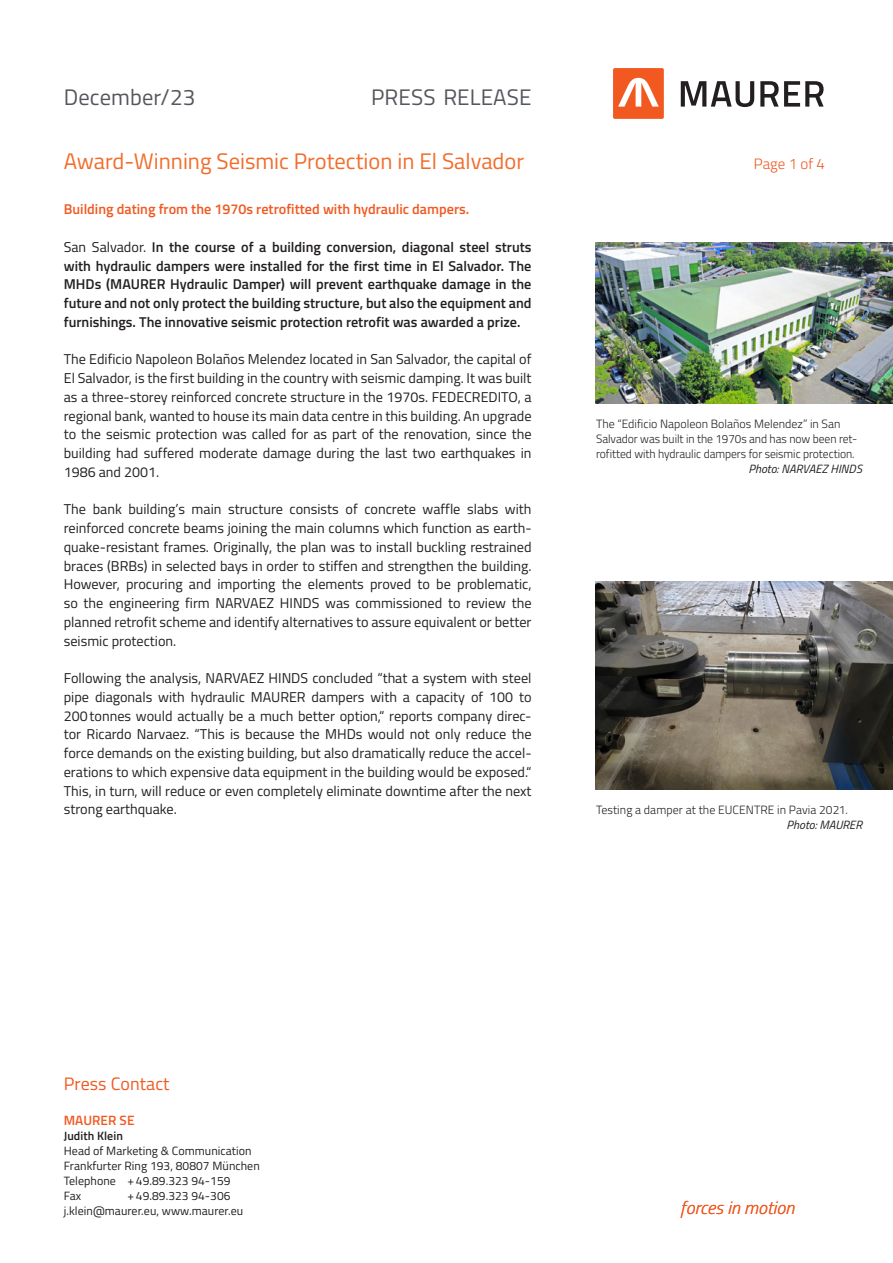
<style>
.page{position:relative;width:893px;height:1263px;background:#fff}
.page>*{position:absolute;margin:0;border:0;box-sizing:border-box;transform-origin:0 0}
.t1{font:22.5px "Titillium";color:#f36c2a}
.t2{font:22.5px "Titillium";letter-spacing:.005em;color:#54575c}
.t3{font:italic 300 18px "Titillium";letter-spacing:.005em;color:#f15921}
.t4{font:18px "Titillium";letter-spacing:.005em;color:#f15921}
.t5{font:300 15px "Titillium";color:#f15921}
.t6{font:14.25px/18.8px "Titillium";color:#231f20;text-align:justify}
.t7{font:600 14.25px/18.8px "Titillium";color:#231f20;text-align:justify}
.t8{font:600 14.25px "Titillium";color:#f15921}
.t9{font:600 13.5px "Titillium";letter-spacing:.005em;color:#f15921}
.t10{font:300 12px/15px "Titillium";letter-spacing:-.005em;color:#231f20}
.t11{font:12px/15px "Titillium";letter-spacing:.005em;color:#231f20}
.t12{font:italic 12px "Titillium";color:#231f20}
.t13{font:600 12px "Titillium";letter-spacing:.005em;color:#231f20}
.s1{font-weight:400}
</style>
<div class="page">
<div style="left:613px;top:68px;width:51px;height:51px;background:#f15921;border-radius:2px"></div>
<svg style="left:681px;top:81px;width:73px;height:26px"></svg>
<svg style="left:760px;top:81px;width:64px;height:26px"></svg>
<svg style="left:618px;top:78px;width:41px;height:29px"></svg>
<img style="left:595px;top:582px;width:298px;height:208px">
<img style="left:595px;top:242px;width:298px;height:162px">
<h1 class="t2" style="left:64px;top:81px;width:133px">December/23</h1>
<h1 class="t2" style="left:371px;top:81px;width:162px">PRESS RELEASE</h1>
<h1 class="t1" style="left:64px;top:144px;width:462px">Award-Winning Seismic Protection in El Salvador</h1>
<p class="t8" style="left:64px;top:199px;width:407px">Building dating from the 1970s retrofitted with hydraulic dampers.</p>
<p class="t7" style="left:64px;top:237px;width:469px"><span class="s1">San Salvador.</span> In the course of a building conversion, diagonal steel struts with hydraulic dampers were installed for the first time in El Salvador. The MHDs (MAURER Hydraulic Damper) will prevent earthquake damage in the future and not only protect the building structure, but also the equipment and furnishings. The innovative seismic protection retrofit was awarded a prize.</p>
<p class="t6" style="left:64px;top:349px;width:469px">The Edificio Napoleon Bolaños Melendez located in San Salvador, the capital of El Salvador, is the first building in the country with seismic damping. It was built as a three-storey reinforced concrete structure in the 1970s. FEDECREDITO, a regional bank, wanted to house its main data centre in this building. An upgrade to the seismic protection was called for as part of the renovation, since the building had suffered moderate damage during the last two earthquakes in 1986 and 2001.</p>
<p class="t6" style="left:64px;top:499px;width:469px">The bank building’s main structure consists of concrete waffle slabs with reinforced concrete beams joining the main columns which function as earth&shy;quake-resistant frames. Originally, the plan was to install buckling restrained braces (BRBs) in selected bays in order to stiffen and strengthen the building.<br>However, procuring and importing the elements proved to be problematic, so the engineering firm NARVAEZ HINDS was commissioned to review the planned retrofit scheme and identify alternatives to assure equivalent or better seismic protection.</p>
<p class="t6" style="left:64px;top:668px;width:469px;text-align:left">Following the analysis, NARVAEZ HINDS concluded “that a system with steel pipe diagonals with hydraulic MAURER dampers with a capacity of 100 to 200tonnes would actually be a much better option,“ reports company direc&shy;tor Ricardo Narvaez. “This is because the MHDs would not only reduce the force demands on the existing building, but also dramatically reduce the accel&shy;erations to which expensive data equipment in the building would be exposed.“ This, in turn, will reduce or even completely eliminate downtime after the next strong earthquake.</p>
<p class="t5" style="left:754px;top:152px;width:72px">Page 1 of 4</p>
<p class="t10" style="left:596px;top:416px;width:263px">The “Edificio Napoleon Bolaños Melendez” in San<br>Salvador was built in the 1970s and has now been ret&shy;rofitted with hydraulic dampers for seismic protection.</p>
<p class="t12" style="left:748px;top:460px;width:115px">Photo: NARVAEZ HINDS</p>
<p class="t10" style="left:596px;top:802px;width:253px">Testing a damper at the EUCENTRE in Pavia 2021.</p>
<p class="t12" style="left:787px;top:816px;width:77px">Photo: MAURER</p>
<p class="t4" style="left:64px;top:1070px;width:107px">Press Contact</p>
<p class="t9" style="left:64px;top:1109px;width:72px">MAURER SE</p>
<p class="t13" style="left:64px;top:1126px;width:61px">Judith Klein</p>
<p class="t11" style="left:64px;top:1142px;width:198px">Head of Marketing &amp; Communication<br>Frankfurter Ring 193, 80807 München<br>Telephone +49.89.323 94-159<br>Fax</p>
<p class="t11" style="left:64px;top:1187px;width:181px;text-indent:64px">+49.89.323 94-306 j.klein@maurer.eu, www.maurer.eu</p>
<p class="t3" style="left:680px;top:1194px;width:115px">forces in motion</p>
</div>
